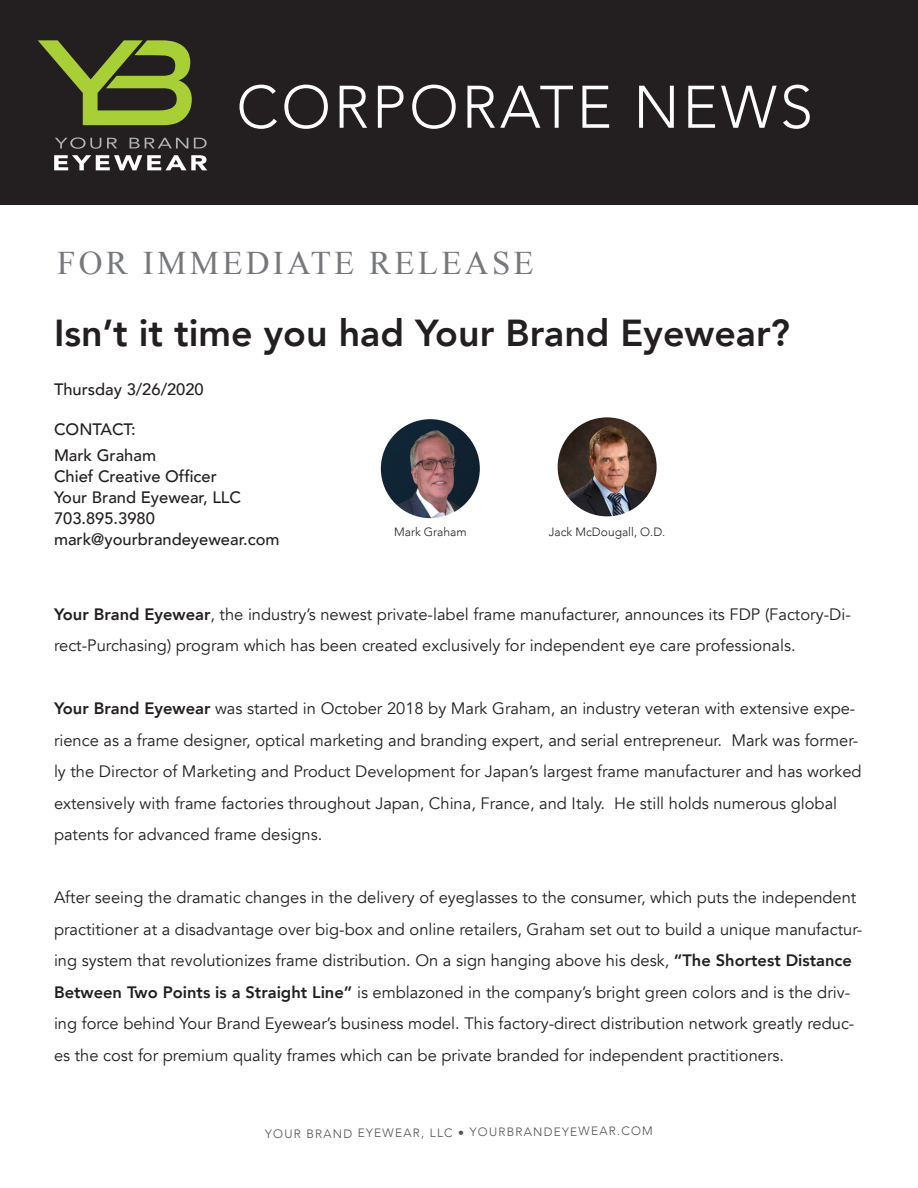
<style>
.page{position:relative;width:918px;height:1188px;background:#fff}
.page>*{position:absolute;margin:0;border:0;box-sizing:border-box;transform-origin:0 0}
.t1{font:300 59.4px "Avenir";letter-spacing:.05em;color:#fff}
.t2{font:800 37.5px "Avenir";color:#231f20}
.t3{font:33px "Times New Roman";letter-spacing:.1em;color:#76787b}
.t4{font:16.5px/31.5px "Avenir";color:#231f20}
.t5{font:500 16.5px "Avenir";color:#231f20}
.t6{font:300 12px "Avenir";letter-spacing:.09em;color:#505052}
.t7{font:300 12px "Avenir";color:#231f20}
.s1{font-weight:800}
</style>
<div class="page">
<div style="left:0;top:0;width:918px;height:204px;background:#231f20"></div>
<svg style="left:38px;top:40px;width:154px;height:85px"></svg>
<svg style="left:55px;top:137px;width:46px;height:12px"></svg>
<svg style="left:107px;top:138px;width:10px;height:10px"></svg>
<svg style="left:130px;top:138px;width:58px;height:10px"></svg>
<svg style="left:194px;top:138px;width:13px;height:10px"></svg>
<svg style="left:54px;top:155px;width:153px;height:15px"></svg>
<img style="left:381px;top:419px;width:99px;height:99px;border-radius:50px">
<img style="left:558px;top:417px;width:99px;height:99px;border-radius:50px">
<p class="t1" style="left:237px;top:72px;width:578px">CORPORATE NEWS</p>
<p class="t3" style="left:57px;top:241px;width:478px">FOR IMMEDIATE RELEASE</p>
<p class="t2" style="left:54px;top:304px;width:738px">Isn’t it time you had Your Brand Eyewear?</p>
<p class="t5" style="left:54px;top:375px;width:151px">Thursday 3/26/2020</p>
<p class="t5" style="left:54px;top:415px;width:83px">CONTACT:</p>
<p class="t5" style="left:54px;top:440px;width:104px">Mark Graham</p>
<p class="t5" style="left:54px;top:461px;width:164px">Chief Creative Officer</p>
<p class="t5" style="left:54px;top:482px;width:189px">Your Brand Eyewear, LLC</p>
<p class="t5" style="left:54px;top:503px;width:102px">703.895.3980</p>
<p class="t5" style="left:54px;top:524px;width:227px">mark@yourbrandeyewear.com</p>
<p class="t7" style="left:394px;top:525px;width:74px">Mark Graham</p>
<p class="t7" style="left:549px;top:525px;width:118px">Jack McDougall, O.D.</p>
<p class="t4" style="left:54px;top:598px;width:798px"><span class="s1">Your Brand Eyewear</span>, the industry’s newest private-label frame manufacturer, announces its FDP (Factory-Di&shy;rect-Purchasing) program which has been created exclusively for independent eye care professionals.</p>
<p class="t4" style="left:54px;top:693px;width:809px"><span class="s1">Your Brand Eyewear</span> was started in October 2018 by Mark Graham, an industry veteran with extensive expe&shy;rience as a frame designer, optical marketing and branding expert, and serial entrepreneur. Mark was former&shy;ly the Director of Marketing and Product Development for Japan’s largest frame manufacturer and has worked extensively with frame factories throughout Japan, China, France, and Italy. He still holds numerous global patents for advanced frame designs.</p>
<p class="t4" style="left:54px;top:882px;width:810px">After seeing the dramatic changes in the delivery of eyeglasses to the consumer, which puts the independent practitioner at a disadvantage over big-box and online retailers, Graham set out to build a unique manufactur&shy;ing system that revolutionizes frame distribution. On a sign hanging above his desk, <span class="s1">“The Shortest Distance Between Two Points is a Straight Line”</span> is emblazoned in the company’s bright green colors and is the driv&shy;ing force behind Your Brand Eyewear’s business model. This factory-direct distribution network greatly reduc&shy;es the cost for premium quality frames which can be private branded for independent practitioners.</p>
<p class="t6" style="left:265px;top:1125px;width:390px">YOUR BRAND EYEWEAR, LLC • YOURBRANDEYEWEAR.COM</p>
</div>
